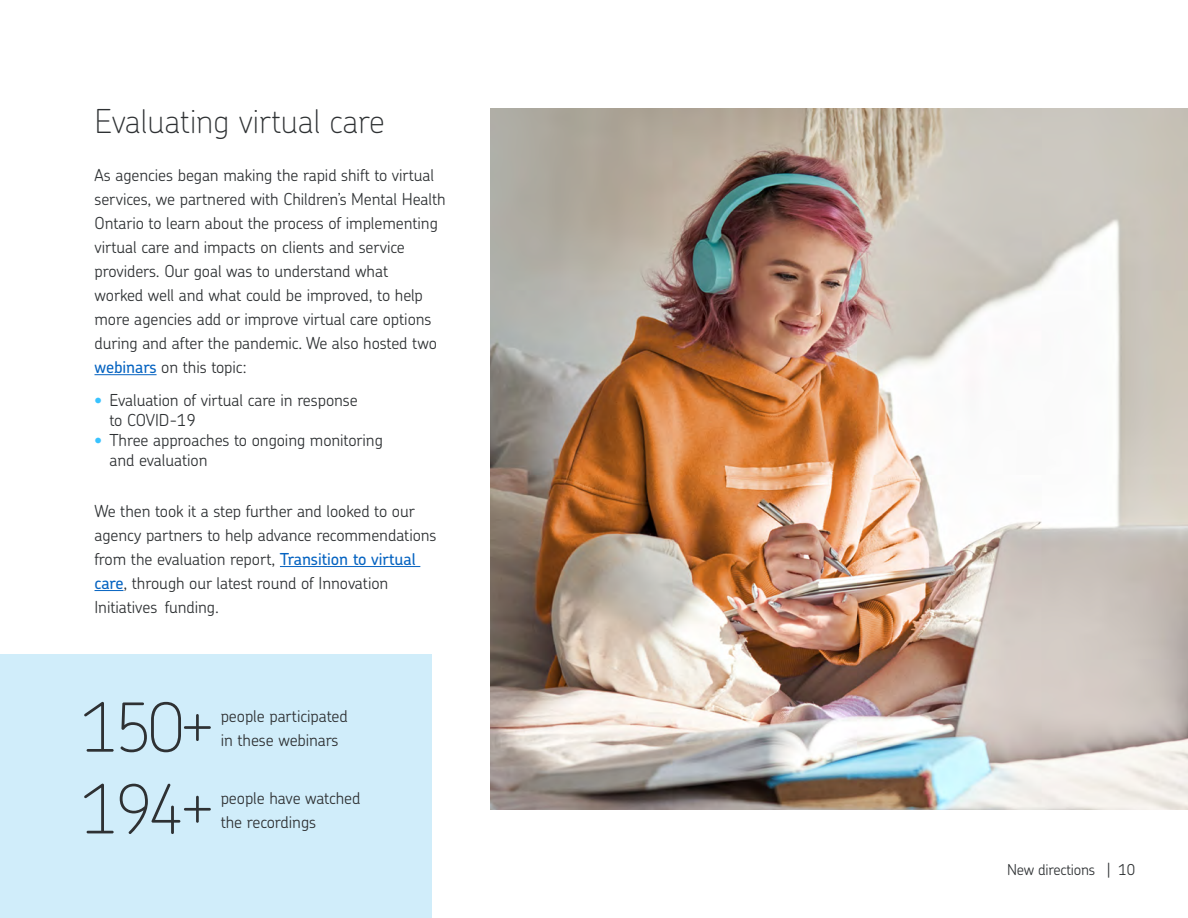
<style>
.page{position:relative;width:1188px;height:918px;background:#fff}
.page>*{position:absolute;margin:0;border:0;box-sizing:border-box;transform-origin:0 0}
.t1{font:100 67.5px "Chevin Pro";letter-spacing:-.075em;color:#2e3133}
.t2{font:100 33px "Chevin Pro";color:#2e3133}
.t3{font:300 16.5px/24px "Chevin Pro";letter-spacing:-.005em;color:#2e3133}
.t4{font:300 15px "Chevin Pro";letter-spacing:-.015em;color:#2e3133}
.s1{font-weight:500;color:#0563c1}
.s2{color:#39c3ff}
</style>
<div class="page">
<div style="left:0;top:654px;width:432px;height:264px;background:#d0edfa"></div>
<img style="left:490px;top:108px;width:698px;height:702px">
<hr style="left:94px;top:374px;width:63px;height:1px;background:#0563c1">
<hr style="left:280px;top:566px;width:140px;height:1px;background:#0563c1">
<hr style="left:94px;top:590px;width:30px;height:1px;background:#0563c1">
<h3 class="t2" style="left:94px;top:98px;width:292px">Evaluating virtual care</h3>
<p class="t3" style="left:94px;top:163px;width:353px">As agencies began making the rapid shift to virtual services, we partnered with Children’s Mental Health Ontario to learn about the process of implementing virtual care and impacts on clients and service providers. Our goal was to understand what<br>worked well and what could be improved, to help more agencies add or improve virtual care options during and after the pandemic. We also hosted two <span class="s1">webinars</span> on this topic:</p>
<p class="t3" style="left:109px;top:390px;width:250px;line-height:19.5px;text-indent:-15px"><span class="s2">•</span> Evaluation of virtual care in response to COVID-19</p>
<p class="t3" style="left:110px;top:430px;width:275px;line-height:19.5px;text-indent:-15px"><span class="s2">•</span> Three approaches to ongoing monitoring and evaluation</p>
<p class="t3" style="left:95px;top:498px;width:344px">We then took it a step further and looked to our agency partners to help advance recommendations from the evaluation report, <span class="s1">Transition to virtual care</span>, through our latest round of Innovation Initiatives funding .</p>
<p class="t1" style="left:82px;top:681px;width:135px">150+</p>
<p class="t3" style="left:221px;top:703px;width:129px">people participated in these webinars</p>
<p class="t1" style="left:82px;top:763px;width:135px">194+</p>
<p class="t3" style="left:221px;top:785px;width:141px">people have watched the recordings</p>
<p class="t4" style="left:1007px;top:860px;width:130px">New directions | 10</p>
</div>
